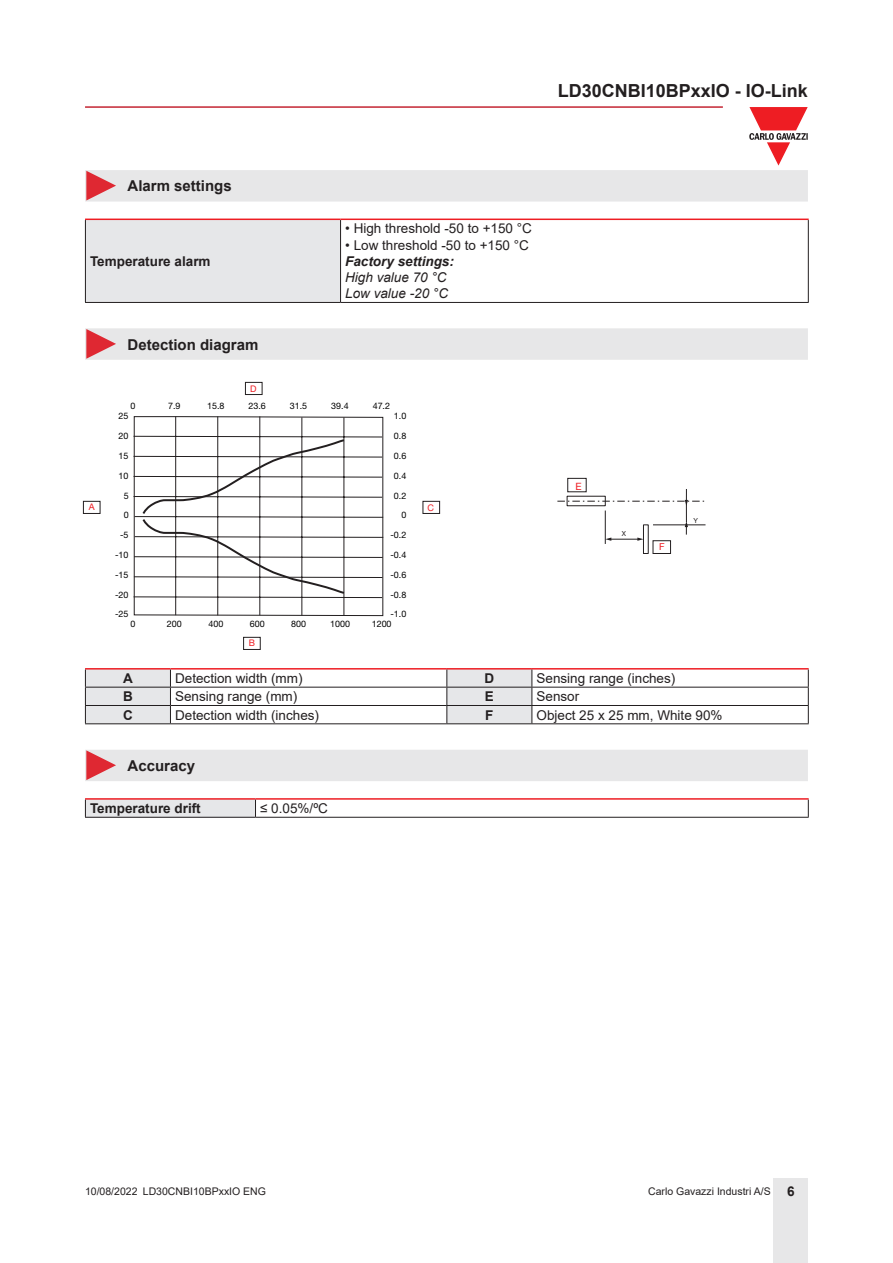
<style>
.page{position:relative;width:893px;height:1263px;background:#fff}
.page>*{position:absolute;margin:0;border:0;box-sizing:border-box;transform-origin:0 0}
.t1{font:700 18px "Arial";color:#231f20}
.Titolo03{font:700 15px "Arial";color:#231f20}
.TestoTabella{font:13.5px "Arial";color:#231f20}
.TestoTabellaFndGSx{font:700 13.5px "Arial";color:#231f20}
.TestoTabella-2{font:italic 13.5px "Arial";color:#231f20}
.TestoTabella-3{font:italic 700 13.5px "Arial";color:#231f20}
.TestoTabellaFndGCen{font:700 13.5px "Arial";color:#231f20}
.t2{font:10.5px "Arial";color:#231f20}
.t3{font:10.05px "Helvetica Neue LT Std";color:#ee1d23}
.t4{font:9.6px "Helvetica Neue LT Std";color:#ee1d23}
.t5{font:9.15px "Helvetica Neue LT Std";color:#ee1d23}
.t6{font:9px/19.8px "Helvetica Neue LT Std";color:#000001;text-align:center}
.t7{font:6.9px "Helvetica Neue LT Std";color:#231f20}
.s1{font-weight:700;font-size:13.5px}
</style>
<div class="page">
<hr style="left:85px;top:106px;width:638px;height:2px;background:#c42633">
<div style="left:774px;top:1178px;width:34px;height:85px;background:#e7e7e8"></div>
<svg style="left:85px;top:107px;width:723px;height:95px"></svg>
<div style="left:85px;top:219px;width:256px;height:83px;background:#e6e7e9"></div>
<hr style="left:85px;top:219px;width:256px;height:1px;background:#ee1d23">
<hr style="left:341px;top:219px;width:468px;height:1px;background:#ee1d23">
<hr style="left:85px;top:220px;width:1px;height:82px;background:#231f20">
<hr style="left:340px;top:220px;width:1px;height:82px;background:#231f20">
<hr style="left:808px;top:220px;width:1px;height:82px;background:#231f20">
<hr style="left:85px;top:302px;width:256px;height:1px;background:#231f20">
<hr style="left:341px;top:302px;width:468px;height:1px;background:#231f20">
<div style="left:85px;top:328px;width:723px;height:32px;background:#e7e7e8"></div>
<div style="left:243px;top:637px;width:18px;height:13px;border:1px solid #231f20"></div>
<div style="left:245px;top:382px;width:18px;height:13px;border:1px solid #231f20"></div>
<svg style="left:133px;top:416px;width:251px;height:200px"></svg>
<svg style="left:83px;top:438px;width:357px;height:157px"></svg>
<svg style="left:557px;top:489px;width:148px;height:65px"></svg>
<div style="left:567px;top:478px;width:20px;height:14px;border:1px solid #231f20"></div>
<div style="left:653px;top:540px;width:18px;height:14px;border:1px solid #231f20"></div>
<hr style="left:85px;top:668px;width:85px;height:1px;background:#ee1d23">
<hr style="left:170px;top:668px;width:277px;height:1px;background:#ee1d23">
<hr style="left:447px;top:668px;width:85px;height:1px;background:#ee1d23">
<hr style="left:532px;top:668px;width:277px;height:1px;background:#ee1d23">
<hr style="left:532px;top:687px;width:277px;height:1px;background:#231f20">
<hr style="left:532px;top:705px;width:277px;height:1px;background:#231f20">
<svg style="left:85px;top:669px;width:447px;height:54px"></svg>
<svg style="left:808px;top:669px;width:1px;height:54px"></svg>
<hr style="left:85px;top:723px;width:85px;height:1px;background:#231f20">
<hr style="left:170px;top:723px;width:277px;height:1px;background:#231f20">
<hr style="left:447px;top:723px;width:85px;height:1px;background:#231f20">
<hr style="left:532px;top:723px;width:277px;height:1px;background:#231f20">
<div style="left:85px;top:750px;width:723px;height:31px;background:#e7e7e8"></div>
<div style="left:85px;top:799px;width:170px;height:18px;background:#e6e7e9"></div>
<hr style="left:85px;top:798px;width:170px;height:2px;background:#ee1d23">
<hr style="left:255px;top:798px;width:554px;height:2px;background:#ee1d23">
<svg style="left:85px;top:800px;width:1px;height:17px"></svg>
<svg style="left:255px;top:800px;width:1px;height:17px"></svg>
<svg style="left:808px;top:800px;width:1px;height:17px"></svg>
<hr style="left:85px;top:817px;width:170px;height:1px;background:#231f20">
<hr style="left:255px;top:817px;width:554px;height:1px;background:#231f20">
<h1 class="t1" style="left:558px;top:78px;width:252px">LD30CNBI10BPxxIO - IO-Link</h1>
<p class="Titolo03" style="left:128px;top:175px;width:106px">Alarm settings</p>
<p class="TestoTabellaFndGSx" style="left:90px;top:252px;width:122px">Temperature alarm</p>
<p class="Titolo03" style="left:128px;top:334px;width:132px">Detection diagram</p>
<p class="t5" style="left:250px;top:383px;width:8px">D</p>
<p class="TestoTabella" style="left:345px;top:219px;width:188px">• High threshold -50 to +150 °C</p>
<p class="TestoTabella" style="left:345px;top:236px;width:185px">• Low threshold -50 to +150 °C</p>
<p class="TestoTabella-3" style="left:345px;top:252px;width:110px">Factory settings:</p>
<p class="TestoTabella-2" style="left:345px;top:268px;width:103px">High value 70 °C</p>
<p class="TestoTabella-2" style="left:345px;top:285px;width:104px">Low value -20 °C</p>
<p class="t6" style="left:130px;top:396px;width:6px">0</p>
<p class="t6" style="left:168px;top:396px;width:14px">7.9</p>
<p class="t6" style="left:207px;top:396px;width:19px">15.8</p>
<p class="t6" style="left:248px;top:396px;width:19px">23.6</p>
<p class="t6" style="left:290px;top:396px;width:19px">31.5</p>
<p class="t6" style="left:331px;top:396px;width:19px">39.4</p>
<p class="t6" style="left:373px;top:396px;width:19px">47.2</p>
<p class="t6" style="left:119px;top:406px;width:11px">25</p>
<p class="t6" style="left:394px;top:406px;width:14px">1.0</p>
<p class="t6" style="left:119px;top:426px;width:11px">20</p>
<p class="t6" style="left:394px;top:426px;width:14px">0.8</p>
<p class="t6" style="left:119px;top:446px;width:11px">15</p>
<p class="t6" style="left:394px;top:446px;width:14px">0.6</p>
<p class="t6" style="left:390px;top:466px;width:17px;text-align:right">0.4<br>0.2<br>0 -0.2</p>
<p class="t6" style="left:390px;top:565px;width:17px">-0.6</p>
<p class="t6" style="left:119px;top:466px;width:12px">10<br>5<br>0 -5</p>
<p class="t6" style="left:115px;top:565px;width:15px">-15</p>
<p class="t5" style="left:89px;top:501px;width:7px">A</p>
<p class="t5" style="left:428px;top:502px;width:8px">C</p>
<p class="t6" style="left:390px;top:545px;width:17px">-0.4</p>
<p class="t6" style="left:115px;top:545px;width:15px">-10</p>
<p class="t6" style="left:115px;top:584px;width:15px">-20</p>
<p class="t6" style="left:115px;top:604px;width:15px">-25</p>
<p class="t6" style="left:390px;top:584px;width:17px">-0.8</p>
<p class="t6" style="left:390px;top:604px;width:17px">-1.0</p>
<p class="t6" style="left:130px;top:614px;width:6px">0</p>
<p class="t6" style="left:167px;top:614px;width:16px">200</p>
<p class="t6" style="left:208px;top:614px;width:17px">400</p>
<p class="t6" style="left:250px;top:614px;width:16px">600</p>
<p class="t6" style="left:291px;top:614px;width:16px">800</p>
<p class="t6" style="left:330px;top:614px;width:21px">1000</p>
<p class="t6" style="left:372px;top:614px;width:21px">1200</p>
<p class="t5" style="left:249px;top:637px;width:8px">B</p>
<p class="t3" style="left:575px;top:480px;width:8px">E</p>
<p class="t7" style="left:622px;top:530px;width:6px">X</p>
<p class="t4" style="left:659px;top:541px;width:7px">F</p>
<p class="t7" style="left:693px;top:516px;width:6px">Y</p>
<p class="TestoTabellaFndGCen" style="left:123px;top:669px;width:11px">A</p>
<p class="TestoTabella" style="left:175px;top:669px;width:129px">Detection width (mm)</p>
<p class="TestoTabellaFndGCen" style="left:484px;top:669px;width:11px">D</p>
<p class="TestoTabella" style="left:536px;top:669px;width:140px">Sensing range (inches)</p>
<p class="TestoTabellaFndGCen" style="left:123px;top:687px;width:11px">B</p>
<p class="TestoTabella" style="left:175px;top:687px;width:124px">Sensing range (mm)</p>
<p class="TestoTabellaFndGCen" style="left:485px;top:687px;width:11px">E</p>
<p class="TestoTabella" style="left:536px;top:687px;width:44px">Sensor</p>
<p class="TestoTabellaFndGCen" style="left:123px;top:705px;width:11px">C</p>
<p class="TestoTabella" style="left:175px;top:705px;width:146px">Detection width (inches)</p>
<p class="TestoTabellaFndGCen" style="left:485px;top:705px;width:10px">F</p>
<p class="TestoTabella" style="left:536px;top:705px;width:188px">Object 25 x 25 mm, White 90%</p>
<p class="Titolo03" style="left:128px;top:755px;width:69px">Accuracy</p>
<p class="TestoTabellaFndGSx" style="left:90px;top:799px;width:112px">Temperature drift</p>
<p class="TestoTabella" style="left:260px;top:799px;width:69px">≤ 0.05%/ºC</p>
<p class="t2" style="left:85px;top:1183px;width:182px">10/08/2022 LD30CNBI10BPxxIO ENG</p>
<p class="t2" style="left:648px;top:1183px;width:148px">Carlo Gavazzi Industri A/S <span class="s1">6</span></p>
</div>
